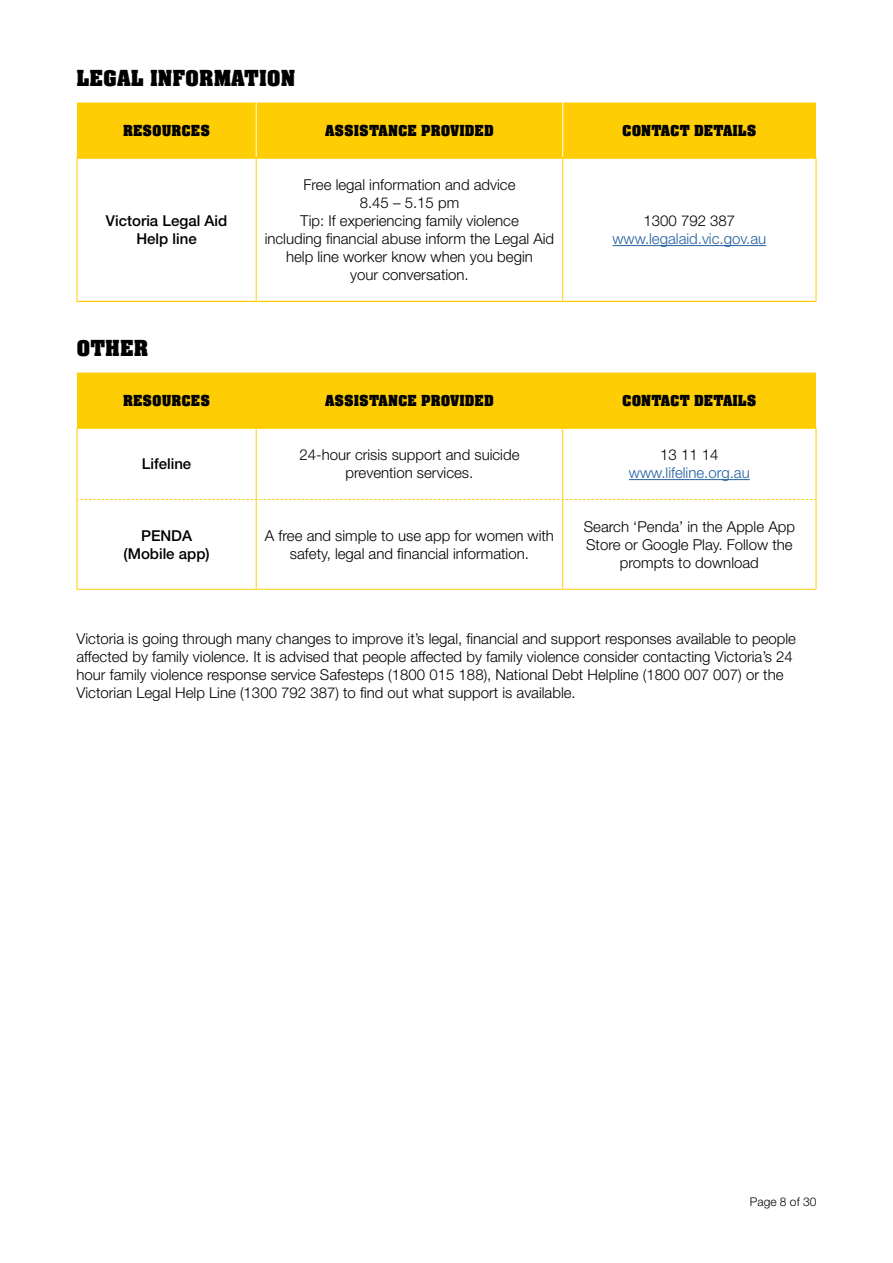
<style>
.page{position:relative;width:893px;height:1263px;background:#fff}
.page>*{position:absolute;margin:0;border:0;box-sizing:border-box;transform-origin:0 0}
.t1{font:700 24px "Aachen Com";color:#000}
.t2{font:700 16.5px "Aachen Com";color:#000}
.t3{font:300 15px/18px "Helvetica Neue LT Std";color:#000;text-align:center}
.t4{font:500 15px/18px "Helvetica Neue LT Std";color:#000;text-align:center}
.t5{font:300 15px "Helvetica Neue LT Std";color:#215e9e}
.t6{font:300 12px "Helvetica Neue LT Std";color:#000}
</style>
<div class="page">
<div style="left:77px;top:103px;width:739px;height:54px;background:#ffcd03"></div>
<hr style="left:256px;top:103px;width:1px;height:54px;background:#fff">
<hr style="left:562px;top:103px;width:1px;height:54px;background:#fff">
<hr style="left:77px;top:157px;width:179px;height:2px;background:#ffcd03">
<hr style="left:256px;top:157px;width:307px;height:2px;background:#ffcd03">
<hr style="left:563px;top:157px;width:253px;height:2px;background:#ffcd03">
<hr style="left:77px;top:159px;width:1px;height:142px;background:#ffcd03">
<hr style="left:256px;top:159px;width:1px;height:142px;background:#ffcd03">
<hr style="left:562px;top:159px;width:1px;height:142px;background:#ffcd03">
<hr style="left:816px;top:159px;width:1px;height:142px;background:#ffcd03">
<hr style="left:77px;top:301px;width:179px;height:1px;background:#ffcd03">
<hr style="left:256px;top:301px;width:307px;height:1px;background:#ffcd03">
<hr style="left:563px;top:301px;width:253px;height:1px;background:#ffcd03">
<hr style="left:612px;top:245px;width:154px;height:1px;background:#215e9e">
<div style="left:77px;top:373px;width:739px;height:54px;background:#ffcd03"></div>
<hr style="left:77px;top:427px;width:179px;height:2px;background:#ffcd03">
<hr style="left:256px;top:427px;width:307px;height:2px;background:#ffcd03">
<hr style="left:563px;top:427px;width:253px;height:2px;background:#ffcd03">
<hr style="left:77px;top:429px;width:1px;height:70px;background:#ffcd03">
<hr style="left:256px;top:429px;width:1px;height:70px;background:#ffcd03">
<hr style="left:562px;top:429px;width:1px;height:70px;background:#ffcd03">
<hr style="left:816px;top:429px;width:1px;height:70px;background:#ffcd03">
<hr style="left:77px;top:499px;width:1px;height:90px;background:#ffcd03">
<hr style="left:256px;top:500px;width:1px;height:89px;background:#ffcd03">
<hr style="left:562px;top:500px;width:1px;height:89px;background:#ffcd03">
<hr style="left:816px;top:499px;width:1px;height:90px;background:#ffcd03">
<hr style="left:77px;top:589px;width:179px;height:1px;background:#ffcd03">
<hr style="left:256px;top:589px;width:307px;height:1px;background:#ffcd03">
<hr style="left:563px;top:589px;width:253px;height:1px;background:#ffcd03">
<svg style="left:77px;top:499px;width:739px;height:1px"></svg>
<hr style="left:629px;top:479px;width:121px;height:1px;background:#215e9e">
<h1 class="t1" style="left:77px;top:65px;width:220px">LEGAL INFORMATION</h1>
<p class="t2" style="left:123px;top:121px;width:88px">RESOURCES</p>
<p class="t2" style="left:325px;top:121px;width:170px">ASSISTANCE PROVIDED</p>
<p class="t2" style="left:622px;top:121px;width:136px">CONTACT DETAILS</p>
<p class="t4" style="left:106px;top:212px;width:123px">Victoria Legal Aid<br>Help line</p>
<p class="t3" style="left:265px;top:175px;width:291px">Free legal information and advice<br>8.45 – 5.15 pm<br>Tip: If experiencing family violence<br>including financial abuse inform the Legal Aid help line worker know when you begin<br>your conversation.</p>
<p class="t3" style="left:643px;top:211px;width:93px">1300 792 387</p>
<p class="t5" style="left:612px;top:230px;width:155px">www.legalaid.vic.gov.au</p>
<h1 class="t1" style="left:77px;top:335px;width:73px">OTHER</h1>
<p class="t2" style="left:123px;top:391px;width:88px">RESOURCES</p>
<p class="t2" style="left:325px;top:391px;width:170px">ASSISTANCE PROVIDED</p>
<p class="t2" style="left:622px;top:391px;width:136px">CONTACT DETAILS</p>
<p class="t4" style="left:142px;top:455px;width:51px">Lifeline</p>
<p class="t3" style="left:299px;top:445px;width:222px">24-hour crisis support and suicide prevention services.</p>
<p class="t3" style="left:660px;top:445px;width:60px">13 11 14</p>
<p class="t5" style="left:629px;top:464px;width:122px">www.lifeline.org.au</p>
<p class="t4" style="left:124px;top:526px;width:88px">PENDA (Mobile app)</p>
<p class="t3" style="left:265px;top:526px;width:290px">A free and simple to use app for women with safety, legal and financial information.</p>
<p class="t3" style="left:584px;top:517px;width:213px">Search ‘Penda’ in the Apple App<br>Store or Google Play. Follow the prompts to download</p>
<p class="t3" style="left:77px;top:629px;width:721px;text-align:left">Victoria is going through many changes to improve it’s legal, financial and support responses available to people affected by family violence. It is advised that people affected by family violence consider contacting Victoria’s 24 hour family violence response service Safesteps (1800 015 188), National Debt Helpline (1800 007 007) or the Victorian Legal Help Line (1300 792 387) to find out what support is available.</p>
<p class="t6" style="left:750px;top:1194px;width:68px">Page 8 of 30</p>
</div>
